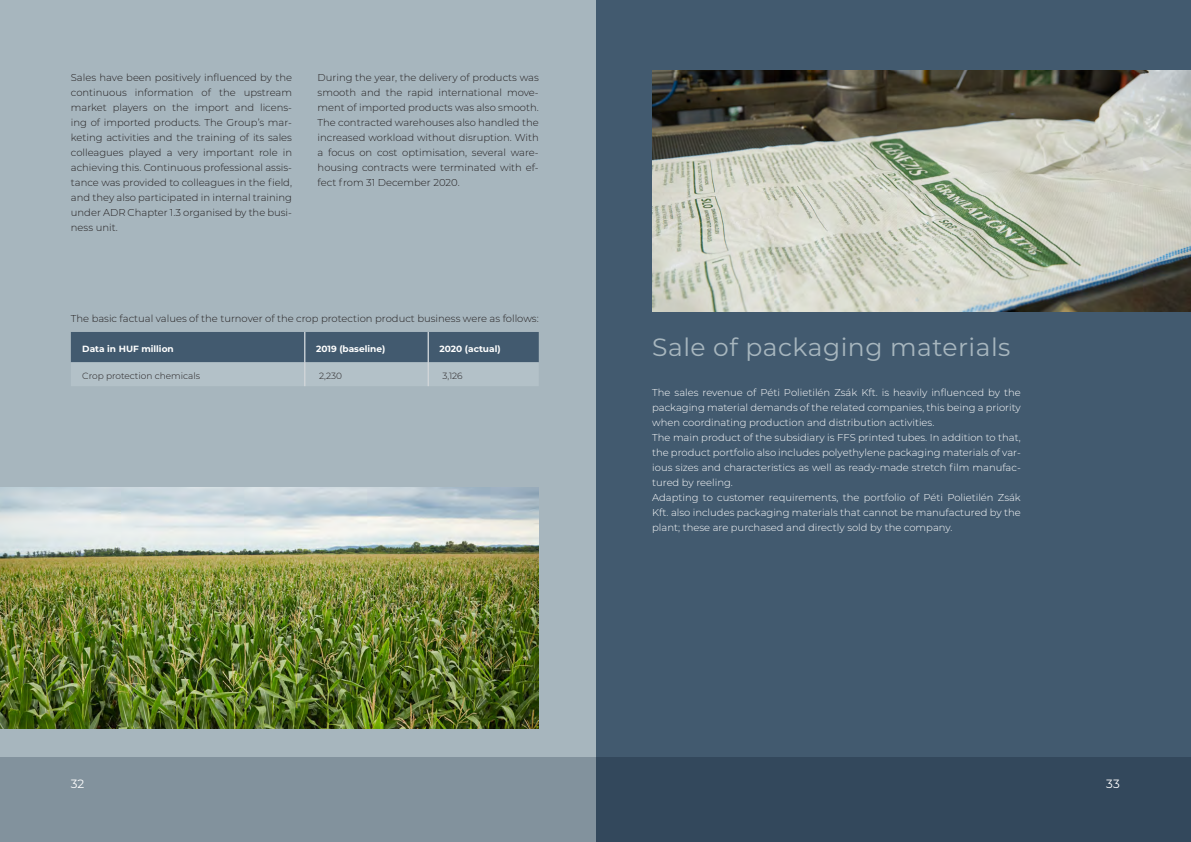
<style>
.page{position:relative;width:1191px;height:842px;background:#fff}
.page>*{position:absolute;margin:0;border:0;box-sizing:border-box;transform-origin:0 0}
.t1{font:25px "Montserrat";letter-spacing:.02em;color:#a7b6be}
.t2{font:12px "Montserrat";color:#fff}
.t3{font:300 10px/15px "Montserrat";color:#231f20;text-align:justify}
.t4{font:300 10px/15px "Montserrat";color:#fff}
.t5{font:700 9px "Montserrat";color:#fff}
.t6{font:300 9px "Montserrat";color:#231f20}
</style>
<div class="page">
<div style="left:595px;top:0;width:596px;height:842px;background:#425a6f"></div>
<div style="left:0;top:0;width:595px;height:842px;background:#a7b6be"></div>
<svg style="left:0;top:757px;width:1191px;height:85px;background:#5a6d7c"></svg>
<svg style="left:71px;top:332px;width:468px;height:54px"></svg>
<img style="left:0;top:488px;width:539px;height:241px">
<img style="left:652px;top:71px;width:539px;height:241px">
<p class="t3" style="left:71px;top:69px;width:223px">Sales have been positively influenced by the continuous information of the upstream market players on the import and licens&shy;ing of imported products. The Group’s mar&shy;keting activities and the training of its sales colleagues played a very important role in achieving this. Continuous professional assis&shy;tance was provided to colleagues in the field, and they also participated in internal training under ADR Chapter 1.3 organised by the busi&shy;ness unit.</p>
<p class="t3" style="left:317px;top:69px;width:223px">During the year, the delivery of products was smooth and the rapid international move&shy;ment of imported products was also smooth.<br>The contracted warehouses also handled the increased workload without disruption. With a focus on cost optimisation, several ware&shy;housing contracts were terminated with ef&shy;fect from 31 December 2020.</p>
<p class="t3" style="left:71px;top:310px;width:469px">The basic factual values of the turnover of the crop protection product business were as follows:</p>
<p class="t5" style="left:82px;top:342px;width:93px">Data in HUF million</p>
<p class="t5" style="left:316px;top:342px;width:71px">2019 (baseline)</p>
<p class="t5" style="left:439px;top:342px;width:63px">2020 (actual)</p>
<p class="t6" style="left:82px;top:369px;width:119px">Crop protection chemicals</p>
<p class="t6" style="left:319px;top:369px;width:25px">2,230</p>
<p class="t6" style="left:442px;top:369px;width:22px">3,126</p>
<h1 class="t1" style="left:652px;top:330px;width:360px">Sale of packaging materials</h1>
<p class="t4" style="left:652px;top:384px;width:370px">The sales revenue of Péti Polietilén Zsák Kft. is heavily influenced by the packaging material demands of the related companies, this being a priority when coordinating production and distribution activities.<br>The main product of the subsidiary is FFS printed tubes. In addition to that, the product portfolio also includes polyethylene packaging materials of var&shy;ious sizes and characteristics as well as ready-made stretch film manufac&shy;tured by reeling.<br>Adapting to customer requirements, the portfolio of Péti Polietilén Zsák Kft. also includes packaging materials that cannot be manufactured by the plant; these are purchased and directly sold by the company.</p>
<p class="t2" style="left:71px;top:775px;width:15px">32</p>
<p class="t2" style="left:1106px;top:775px;width:15px">33</p>
</div>
